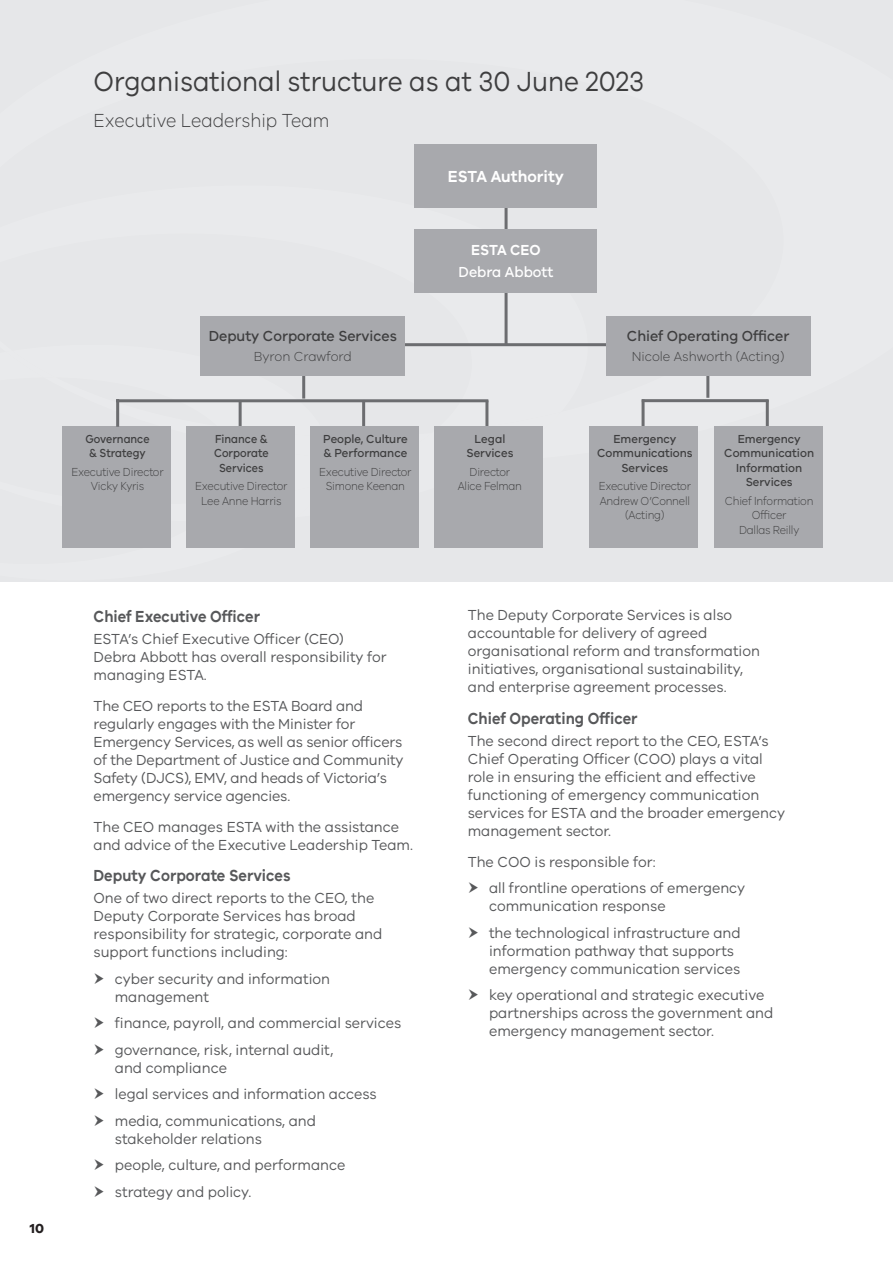
<style>
.page{position:relative;width:893px;height:1263px;background:#fff}
.page>*{position:absolute;margin:0;border:0;box-sizing:border-box;transform-origin:0 0}
.t1{font:28.5px "VIC";color:#3e3e3f;scale:.9 1}
.t2{font:300 19.5px "VIC";color:#3e3e3f;scale:.9 1}
.t3{font:600 16.5px "VIC";color:#57585a;scale:.9 1}
.t4{font:600 16.5px "VIC";color:#fff;scale:.95 1}
.t5{font:15px/18px "VIC";color:#57585a;scale:.95 1}
.t6{font:500 15px "VIC";color:#3e3e3f;scale:.95 1}
.t7{font:500 15px "VIC";color:#fff;scale:.95 1}
.t8{font:600 15px "VIC";letter-spacing:-.01em;color:#fff;scale:.95 1}
.t9{font:300 13.5px "VIC";color:#3e3e3f;scale:.95 1}
.t10{font:700 13.5px "VIC";color:#231f20}
.t11{font:300 12px/14.4px "VIC";letter-spacing:-.02em;color:#3e3e3f;text-align:center;scale:.9 1}
.t12{font:500 12px/14.4px "VIC";color:#3e3e3f;text-align:center;scale:.95 1}
.t13{font:500 12px/14.4px "VIC";color:#3e3e3f;text-align:center;scale:.9 1}
</style>
<div class="page">
<div style="left:0;top:0;width:893px;height:581px;background:#e6e7e9"></div>
<svg style="left:383px;top:412px;width:160px;height:51px"></svg>
<svg style="left:62px;top:345px;width:267px;height:82px"></svg>
<div style="left:62px;top:427px;width:109px;height:121px;background:#a8a9ad"></div>
<hr style="left:505px;top:203px;width:3px;height:141px;background:#6c6d70">
<hr style="left:395px;top:343px;width:217px;height:3px;background:#6c6d70">
<hr style="left:116px;top:399px;width:372px;height:3px;background:#6c6d70">
<hr style="left:239px;top:400px;width:3px;height:27px;background:#6c6d70">
<hr style="left:362px;top:400px;width:3px;height:27px;background:#6c6d70">
<hr style="left:642px;top:399px;width:3px;height:28px;background:#6c6d70">
<hr style="left:706px;top:373px;width:3px;height:25px;background:#6c6d70">
<hr style="left:766px;top:400px;width:3px;height:27px;background:#6c6d70">
<hr style="left:485px;top:400px;width:3px;height:27px;background:#6c6d70">
<div style="left:415px;top:144px;width:182px;height:64px;background:#a8a9ad"></div>
<div style="left:415px;top:229px;width:182px;height:64px;background:#a8a9ad"></div>
<hr style="left:116px;top:399px;width:3px;height:28px;background:#6c6d70">
<hr style="left:642px;top:399px;width:127px;height:3px;background:#6c6d70">
<hr style="left:302px;top:372px;width:3px;height:27px;background:#6c6d70">
<div style="left:201px;top:316px;width:204px;height:60px;background:#a8a9ad"></div>
<div style="left:606px;top:316px;width:204px;height:60px;background:#a8a9ad"></div>
<div style="left:186px;top:427px;width:109px;height:121px;background:#a8a9ad"></div>
<div style="left:310px;top:427px;width:109px;height:121px;background:#a8a9ad"></div>
<div style="left:435px;top:427px;width:108px;height:121px;background:#a8a9ad"></div>
<div style="left:590px;top:427px;width:108px;height:121px;background:#a8a9ad"></div>
<div style="left:714px;top:427px;width:108px;height:121px;background:#a8a9ad"></div>
<h1 class="t1" style="left:94px;top:64px;width:613px">Organisational structure as at 30 June 2023</h1>
<h2 class="t2" style="left:94px;top:108px;width:264px">Executive Leadership Team</h2>
<p class="t4" style="left:448px;top:167px;width:124px">ESTA Authority</p>
<p class="t13" style="left:85px;top:431px;width:73px">Governance &amp; Strategy</p>
<p class="t11" style="left:71px;top:464px;width:104px">Executive Director<br>Vicky Kyris</p>
<p class="t6" style="left:209px;top:327px;width:200px">Deputy Corporate Services</p>
<p class="t9" style="left:254px;top:349px;width:105px">Byron Crawford</p>
<p class="t13" style="left:214px;top:431px;width:62px">Finance &amp;<br>Corporate<br>Services</p>
<p class="t11" style="left:195px;top:479px;width:104px">Executive Director<br>Lee Anne Harris</p>
<p class="t12" style="left:323px;top:431px;width:90px;text-align:left">People, Culture &amp; Performance</p>
<p class="t11" style="left:319px;top:464px;width:104px">Executive Director<br>Simone Keenan</p>
<p class="t8" style="left:471px;top:241px;width:75px">ESTA CEO</p>
<p class="t7" style="left:459px;top:263px;width:101px">Debra Abbott</p>
<p class="t12" style="left:466px;top:431px;width:51px">Legal<br>Services</p>
<p class="t11" style="left:458px;top:464px;width:73px">Director<br>Alice Felman</p>
<p class="t6" style="left:627px;top:327px;width:173px">Chief Operating Officer</p>
<p class="t9" style="left:632px;top:349px;width:162px">Nicole Ashworth (Acting)</p>
<p class="t12" style="left:597px;top:431px;width:102px">Emergency<br>Communications<br>Services</p>
<p class="t11" style="left:599px;top:479px;width:104px">Executive Director<br>Andrew O’Connell (Acting)</p>
<p class="t12" style="left:724px;top:431px;width:96px">Emergency<br>Communication<br>Information<br>Services</p>
<p class="t11" style="left:725px;top:493px;width:100px">Chief Information<br>Officer<br>Dallas Reilly</p>
<p class="t10" style="left:30px;top:1220px;width:16px">10</p>
<p class="t3" style="left:94px;top:606px;width:187px">Chief Executive Officer</p>
<p class="t5" style="left:94px;top:629px;width:310px">ESTA’s Chief Executive Officer (CEO)<br>Debra Abbott has overall responsibility for managing ESTA.</p>
<p class="t5" style="left:94px;top:696px;width:328px">The CEO reports to the ESTA Board and regularly engages with the Minister for Emergency Services, as well as senior officers of the Department of Justice and Community Safety (DJCS), EMV, and heads of Victoria’s emergency service agencies.</p>
<p class="t5" style="left:94px;top:817px;width:338px">The CEO manages ESTA with the assistance and advice of the Executive Leadership Team.</p>
<p class="t3" style="left:94px;top:865px;width:220px">Deputy Corporate Services</p>
<p class="t5" style="left:94px;top:889px;width:305px">One of two direct reports to the CEO, the Deputy Corporate Services has broad responsibility for strategic, corporate and support functions including:</p>
<p class="t5" style="left:115px;top:969px;width:228px">cyber security and information management</p>
<p class="t5" style="left:115px;top:1009px;width:303px;line-height:26.5px">finance, payroll, and commercial services governance, risk, internal audit,</p>
<p class="t5" style="left:115px;top:1054px;width:277px;line-height:26.5px">and compliance<br>legal services and information access media, communications, and</p>
<p class="t5" style="left:115px;top:1125px;width:244px;line-height:26.5px">stakeholder relations<br>people, culture, and performance strategy and policy.</p>
<p class="t5" style="left:468px;top:606px;width:309px">The Deputy Corporate Services is also accountable for delivery of agreed organisational reform and transformation initiatives, organisational sustainability, and enterprise agreement processes.</p>
<p class="t3" style="left:468px;top:708px;width:190px">Chief Operating Officer</p>
<p class="t5" style="left:468px;top:731px;width:336px">The second direct report to the CEO, ESTA’s Chief Operating Officer (COO) plays a vital role in ensuring the efficient and effective functioning of emergency communication services for ESTA and the broader emergency management sector.</p>
<p class="t5" style="left:489px;top:848px;width:271px;line-height:26.5px;text-indent:-21px">The COO is responsible for:<br>all frontline operations of emergency</p>
<p class="t5" style="left:489px;top:892px;width:266px;line-height:26.5px">communication response<br>the technological infrastructure and</p>
<p class="t5" style="left:489px;top:941px;width:266px">information pathway that supports emergency communication services</p>
<p class="t5" style="left:489px;top:986px;width:301px">key operational and strategic executive partnerships across the government and emergency management sector.</p>
</div>
